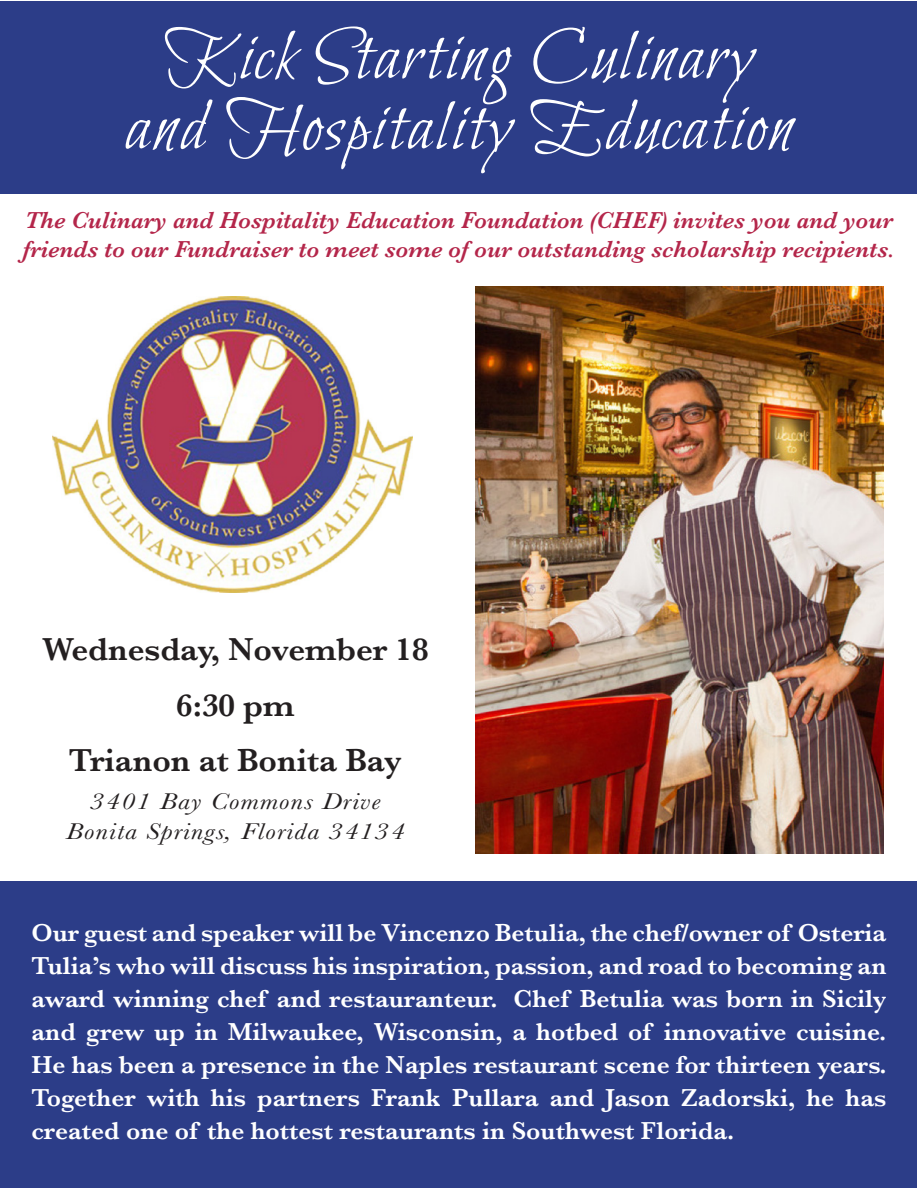
<style>
.page{position:relative;width:918px;height:1188px;background:#fff}
.page>*{position:absolute;margin:0;border:0;box-sizing:border-box;transform-origin:0 0}
.t1{font:75px "Bilbo Swash Caps";letter-spacing:.04em;color:#fff}
.t2{font:600 33px "Baskerville";color:#231f20}
.t3{font:600 25.5px/33px "Baskerville";color:#fff;text-align:justify}
.t4{font:italic 600 24px/28.8px "Baskerville";color:#b4264a}
.t5{font:italic 23.7px/30px "Baskerville";letter-spacing:.04em;color:#231f20;text-align:center;scale:1.2 1}
</style>
<div class="page">
<img style="left:475px;top:286px;width:409px;height:567px">
<img style="left:52px;top:296px;width:360px;height:296px">
<div style="left:1px;top:1px;width:916px;height:193px;background:#2c3d88"></div>
<div style="left:1px;top:881px;width:916px;height:306px;background:#2c3d88"></div>
<p class="t1" style="left:165px;top:14px;width:590px">Kick Starting Culinary</p>
<p class="t1" style="left:125px;top:85px;width:669px">and Hospitality Education</p>
<p class="t4" style="left:23px;top:206px;width:873px">The Culinary and Hospitality Education Foundation (CHEF) invites you and your friends to our Fundraiser to meet some of our outstanding scholarship recipients.</p>
<p class="t2" style="left:42px;top:626px;width:388px">Wednesday, November 18</p>
<p class="t2" style="left:176px;top:682px;width:120px">6:30 pm</p>
<p class="t2" style="left:69px;top:737px;width:334px">Trianon at Bonita Bay</p>
<p class="t5" style="left:66px;top:787px;width:284px">3401 Bay Commons Drive<br>Bonita Springs, Florida 34134</p>
<p class="t3" style="left:32px;top:916px;width:857px">Our guest and speaker will be Vincenzo Betulia, the chef/owner of Osteria Tulia’s who will discuss his inspiration, passion, and road to becoming an award winning chef and restauranteur. Chef Betulia was born in Sicily and grew up in Milwaukee, Wisconsin, a hotbed of innovative cuisine.<br>He has been a presence in the Naples restaurant scene for thirteen years.<br>Together with his partners Frank Pullara and Jason Zadorski, he has created one of the hottest restaurants in Southwest Florida.</p>
</div>
